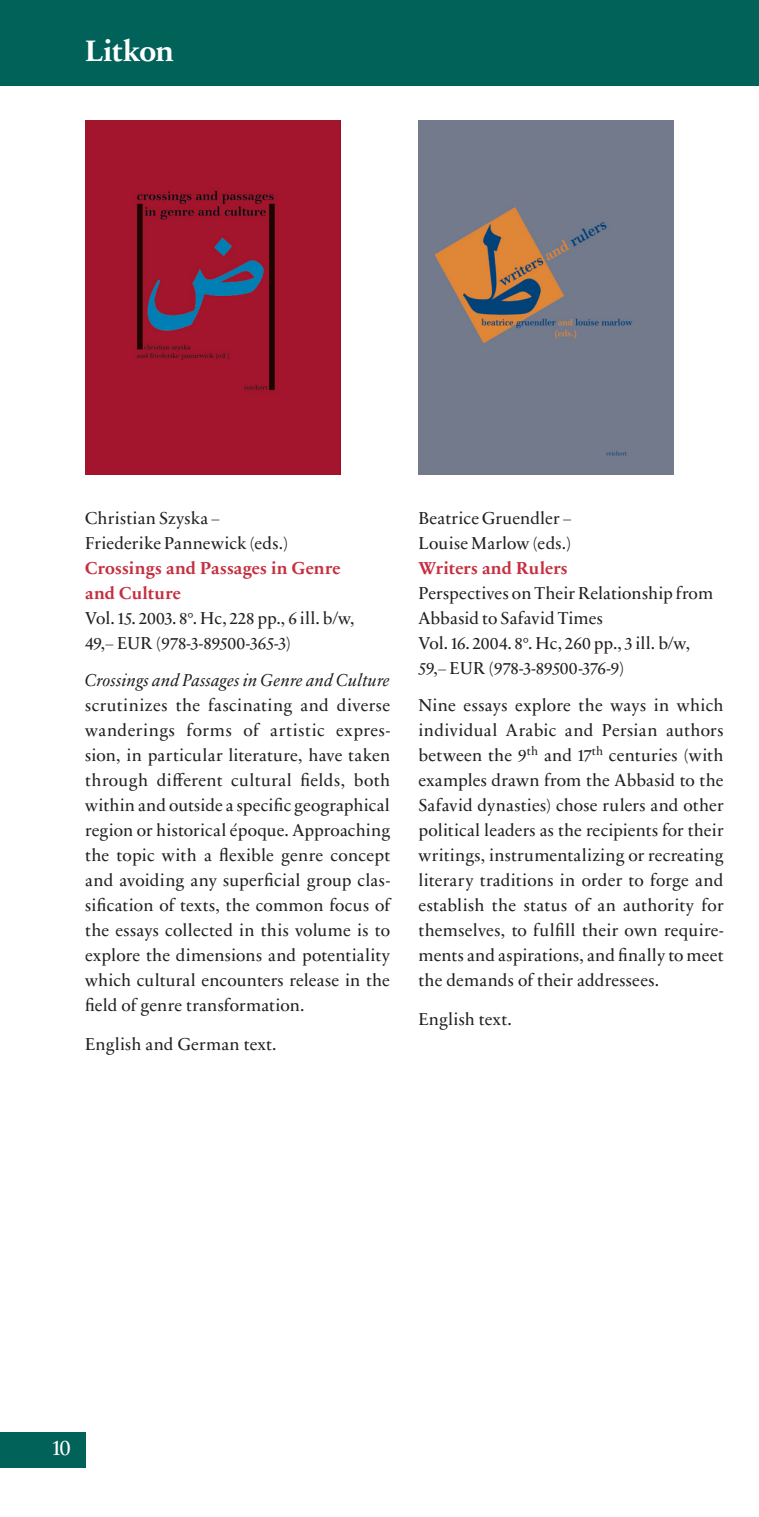
<style>
.page{position:relative;width:759px;height:1517px;background:#fff}
.page>*{position:absolute;margin:0;border:0;box-sizing:border-box;transform-origin:0 0}
.t1{font:700 30px "Sabon Next LT Pro";letter-spacing:-.015em;color:#fff}
.t2{font:22.5px "Sabon Next LT Pro";color:#fff}
.t3{font:17.5px/25px "Sabon Next LT Pro";letter-spacing:.01em;color:#231f20}
.t4{font:700 17.5px/25px "Sabon Next LT Pro";letter-spacing:.01em;color:#c52f40}
.t5{font:italic 17.5px "Sabon Next LT Pro";letter-spacing:.01em;color:#231f20}
</style>
<div class="page">
<div style="left:0;top:0;width:758px;height:85px;background:#006259"></div>
<div style="left:0;top:1431px;width:85px;height:36px;background:#006259"></div>
<img style="left:85px;top:120px;width:255px;height:355px">
<img style="left:418px;top:120px;width:255px;height:355px">
<h1 class="t1" style="left:85px;top:27px;width:90px">Litkon</h1>
<p class="t3" style="left:85px;top:504px;width:205px">Christian Szyska −<br>Friederike Pannewick (eds.)</p>
<p class="t4" style="left:85px;top:554px;width:257px">Crossings and Passages in Genre and Culture</p>
<p class="t3" style="left:85px;top:604px;width:271px">Vol. 15. 2003. 8°. Hc, 228 pp., 6 ill. b/w,<br>49,− EUR (978-3-89500-365-3)</p>
<p class="t5" style="left:85px;top:666px;width:306px">Crossings and Passages in Genre and Culture</p>
<p class="t3" style="left:85px;top:691px;width:306px;text-align:justify">scrutinizes the fascinating and diverse wanderings forms of artistic expres&shy;sion, in particular literature, have taken through different cultural fields, both within and outside a specific geographical region or historical époque. Approaching the topic with a flexible genre concept and avoiding any superficial group clas&shy;sification of texts, the common focus of the essays collected in this volume is to explore the dimensions and potentiality which cultural encounters release in the field of genre transformation.</p>
<p class="t3" style="left:85px;top:1031px;width:193px">English and German text.</p>
<p class="t3" style="left:418px;top:504px;width:154px">Beatrice Gruendler −<br>Louise Marlow (eds.)</p>
<p class="t4" style="left:418px;top:554px;width:151px">Writers and Rulers</p>
<p class="t3" style="left:418px;top:579px;width:296px">Perspectives on Their Relationship from Abbasid to Safavid Times<br>Vol. 16. 2004. 8°. Hc, 260 pp., 3 ill. b/w, 59,− EUR (978-3-89500-376-9)</p>
<p class="t3" style="left:418px;top:691px;width:306px;text-align:justify">Nine essays explore the ways in which individual Arabic and Persian authors between the 9<sup>th</sup> and 17<sup>th</sup> centuries (with examples drawn from the Abbasid to the Safavid dynasties) chose rulers and other political leaders as the recipients for their writings, instrumentalizing or recreating literary traditions in order to forge and establish the status of an authority for themselves, to fulfill their own require&shy;ments and aspirations, and finally to meet the demands of their addressees.</p>
<p class="t3" style="left:418px;top:1005px;width:95px">English text.</p>
<p class="t2" style="left:53px;top:1429px;width:20px">10</p>
</div>
